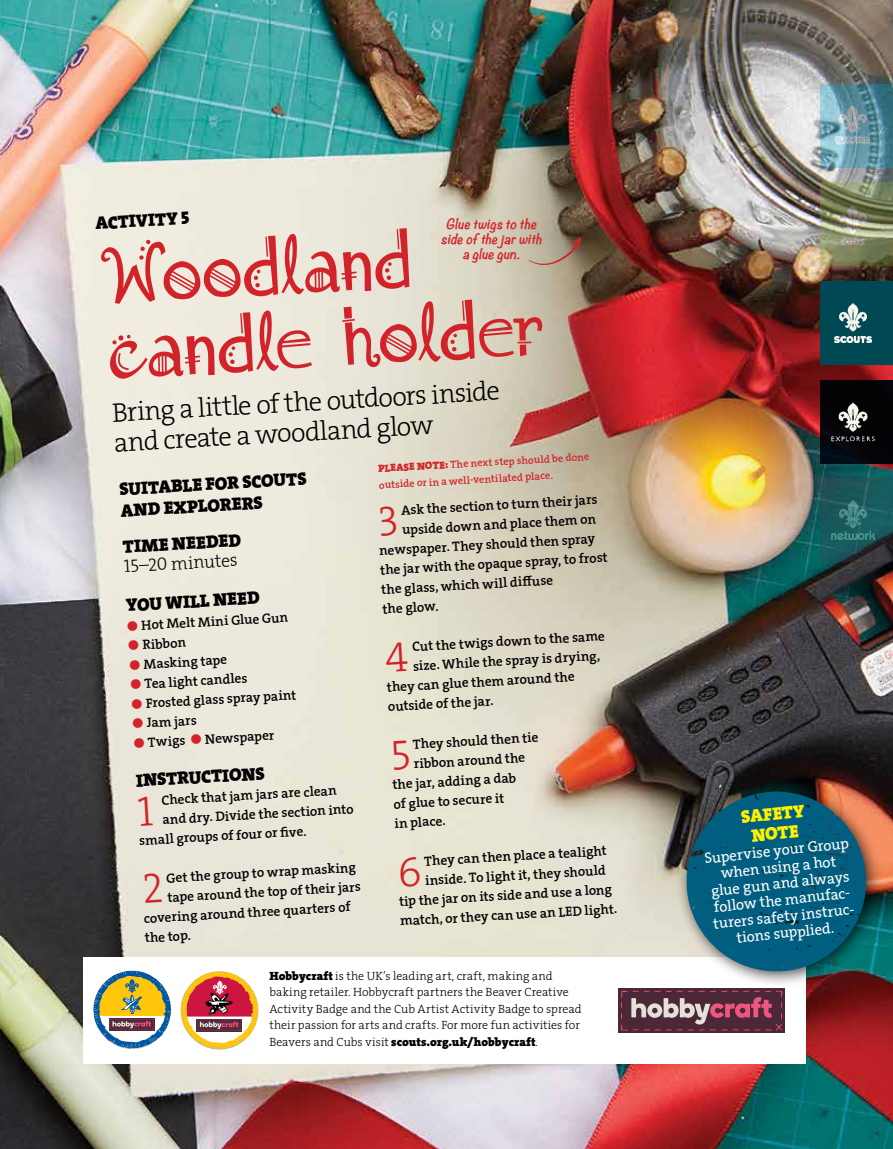
<style>
.page{position:relative;width:893px;height:1149px;background:#fff}
.page>*{position:absolute;margin:0;border:0;box-sizing:border-box;transform-origin:0 0}
.t1{font:27px/30.2px "The Serif HP3 Lig";color:#000}
.t2{font:18px/21.6px "The Serif HP9 Blk";color:#000}
.t3{font:18px "The Serif HP3 Lig";color:#000}
.t4{font:18px/19.5px "The Serif HP9 Blk";color:#fff200;text-align:center}
.t5{font:15px/16.5px "The Serif HP5 Plain";color:#fff;text-align:center}
.t6{font:13.5px "The Serif HP6 Se Bld";color:#000}
.t7{font:italic 700 12.75px/15px "Noteworthy";color:#d2232a;text-align:center}
.t8{font:12px/16.5px "The Serif HP3 Lig";letter-spacing:.005em;color:#000}
.t9{font:12px "The Serif HP9 Blk";letter-spacing:.005em;color:#000}
.t10{font:10.5px/16.6px "The Serif HP6 Se Bld";color:#d2232a}
.s1{font-family:"The Serif HP9 Blk"}
.s2{color:#d2232a}
.s3{font-family:"The Serif HP3 Lig"}
</style>
<div class="page">
<img style="left:0;top:0;width:893px;height:1148px">
<div style="left:83px;top:956px;width:723px;height:107px;background:#fff"></div>
<svg style="left:93px;top:970px;width:78px;height:78px"></svg>
<svg style="left:619px;top:988px;width:166px;height:44px"></svg>
<svg style="left:621px;top:990px;width:161px;height:40px"></svg>
<svg style="left:181px;top:971px;width:77px;height:78px"></svg>
<svg style="left:101px;top:228px;width:480px;height:151px"></svg>
<div style="left:676px;top:780px;width:207px;height:207px;background:#000;opacity:.75"></div>
<img style="left:686px;top:789px;width:181px;height:182px">
<svg style="left:821px;top:84px;width:72px;height:83px"></svg>
<img style="left:835px;top:105px;width:35px;height:40px">
<svg style="left:821px;top:182px;width:72px;height:84px"></svg>
<img style="left:839px;top:205px;width:27px;height:39px">
<div style="left:821px;top:281px;width:72px;height:84px;background:#004854"></div>
<img style="left:834px;top:303px;width:38px;height:39px">
<svg style="left:821px;top:379px;width:72px;height:84px;fill:#040206"></svg>
<img style="left:831px;top:402px;width:44px;height:39px">
<svg style="left:821px;top:478px;width:72px;height:84px;fill:#1a575a"></svg>
<img style="left:831px;top:500px;width:43px;height:39px">
<svg style="left:138px;top:795px;width:15px;height:30px"></svg>
<svg style="left:144px;top:873px;width:18px;height:30px"></svg>
<svg style="left:380px;top:505px;width:17px;height:30px"></svg>
<svg style="left:385px;top:642px;width:23px;height:30px"></svg>
<svg style="left:393px;top:739px;width:17px;height:30px"></svg>
<svg style="left:400px;top:856px;width:20px;height:30px"></svg>
<h2 class="t2" style="left:95px;top:212px;width:96px;rotate:-3deg">ACTIVITY 5</h2>
<p class="t7" style="left:441px;top:216px;width:106px">Gluetwigstothe sideofthejarwith agluegun.</p>
<h1 class="t1" style="left:112px;top:397px;width:390px;rotate:-3deg">Bring a little of the outdoors inside and create a woodland glow</h1>
<p class="t10" style="left:378px;top:459px;width:213px;rotate:-3deg"><span class="s1">PLEASE NOTE:</span> The next step should be done outside or in a well-ventilated place.</p>
<h2 class="t2" style="left:119px;top:477px;width:189px;rotate:-3deg">SUITABLE FOR SCOUTS<br>AND EXPLORERS</h2>
<h2 class="t2" style="left:122px;top:535px;width:120px;rotate:-3deg">TIME NEEDED</h2>
<h2 class="t3" style="left:123px;top:554px;width:116px;rotate:-3deg">15–20 minutes</h2>
<h2 class="t2" style="left:126px;top:593px;width:135px;rotate:-3deg">YOU WILL NEED</h2>
<p class="t6" style="left:127px;top:616px;width:163px;rotate:-3deg"><span class="s2">●</span> Hot Melt Mini Glue Gun</p>
<p class="t6" style="left:128px;top:636px;width:59px;rotate:-3deg"><span class="s2">●</span> Ribbon</p>
<p class="t6" style="left:129px;top:655px;width:100px;rotate:-3deg"><span class="s2">●</span> Masking tape</p>
<p class="t6" style="left:130px;top:675px;width:119px;rotate:-3deg"><span class="s2">●</span> Tea light candles</p>
<p class="t6" style="left:131px;top:694px;width:166px;rotate:-3deg"><span class="s2">●</span> Frosted glass spray paint</p>
<p class="t6" style="left:132px;top:714px;width:66px;rotate:-3deg"><span class="s2">●</span> Jam jars</p>
<p class="t6" style="left:133px;top:733px;width:142px;rotate:-3deg"><span class="s2">●</span> Twigs <span class="s2">●</span> Newspaper</p>
<h2 class="t2" style="left:136px;top:769px;width:130px;rotate:-3deg">INSTRUCTIONS</h2>
<p class="t6" style="left:161px;top:790px;width:177px;rotate:-3deg">Check that jam jars are clean</p>
<p class="t6" style="left:162px;top:810px;width:193px;rotate:-3deg">and dry. Divide the section into</p>
<p class="t6" style="left:139px;top:831px;width:169px;rotate:-3deg">small groups of four or fi ve.</p>
<p class="t6" style="left:166px;top:868px;width:191px;rotate:-3deg">Get the group to wrap masking</p>
<p class="t6" style="left:167px;top:887px;width:195px;rotate:-3deg">tape around the top of their jars</p>
<p class="t6" style="left:143px;top:908px;width:209px;rotate:-3deg">covering around three quarters of</p>
<p class="t6" style="left:144px;top:928px;width:48px;rotate:-3deg">the top.</p>
<p class="t6" style="left:401px;top:501px;width:198px;rotate:-3deg">Ask the section to turn their jars</p>
<p class="t6" style="left:402px;top:520px;width:196px;rotate:-3deg">upside down and place them on</p>
<p class="t6" style="left:379px;top:541px;width:218px;rotate:-3deg">newspaper. They should then spray</p>
<p class="t6" style="left:380px;top:560px;width:229px;rotate:-3deg">the jar with the opaque spray, to frost</p>
<p class="t6" style="left:381px;top:580px;width:174px;rotate:-3deg">the glass, which will diff use</p>
<p class="t6" style="left:382px;top:600px;width:58px;rotate:-3deg">the glow.</p>
<p class="t6" style="left:412px;top:637px;width:195px;rotate:-3deg">Cut the twigs down to the same</p>
<p class="t6" style="left:413px;top:656px;width:189px;rotate:-3deg">size. While the spray is drying,</p>
<p class="t6" style="left:386px;top:677px;width:190px;rotate:-3deg">they can glue them around the</p>
<p class="t6" style="left:388px;top:697px;width:107px;rotate:-3deg">outside of the jar.</p>
<p class="t6" style="left:412px;top:735px;width:127px;rotate:-3deg">They should then tie</p>
<p class="t6" style="left:413px;top:754px;width:113px;rotate:-3deg">ribbon around the</p>
<p class="t6" style="left:392px;top:775px;width:125px;rotate:-3deg">the jar, adding a dab</p>
<p class="t6" style="left:393px;top:794px;width:112px;rotate:-3deg">of glue to secure it</p>
<p class="t6" style="left:394px;top:814px;width:53px;rotate:-3deg">in place.</p>
<p class="t6" style="left:424px;top:851px;width:184px;rotate:-3deg">They can then place a tealight</p>
<p class="t6" style="left:425px;top:870px;width:182px;rotate:-3deg">inside. To light it, they should</p>
<p class="t6" style="left:399px;top:891px;width:215px;rotate:-3deg">tip the jar on its side and use a long</p>
<p class="t6" style="left:400px;top:911px;width:219px;rotate:-3deg">match, or they can use an LED light.</p>
<p class="t8" style="left:269px;top:967px;width:314px"><span class="s1">Hobbycraft</span> is the UK’s leading art, craft, making and baking retailer. Hobbycraft partners the Beaver Creative Activity Badge and the Cub Artist Activity Badge to spread their passion for arts and crafts. For more fun activities for</p>
<p class="t9" style="left:269px;top:1033px;width:270px"><span class="s3">Beavers and Cubs visit</span> scouts.org.uk/hobbycraft<span class="s3">.</span></p>
<h2 class="t4" style="left:740px;top:807px;width:65px;rotate:-6deg">SAFETY<br>NOTE</h2>
<p class="t5" style="left:704px;top:849px;width:147px;rotate:-6deg">Supervise your Group when using a hot glue gun and always follow the manufac&shy;turers safety instruc&shy;tions supplied.</p>
</div>
